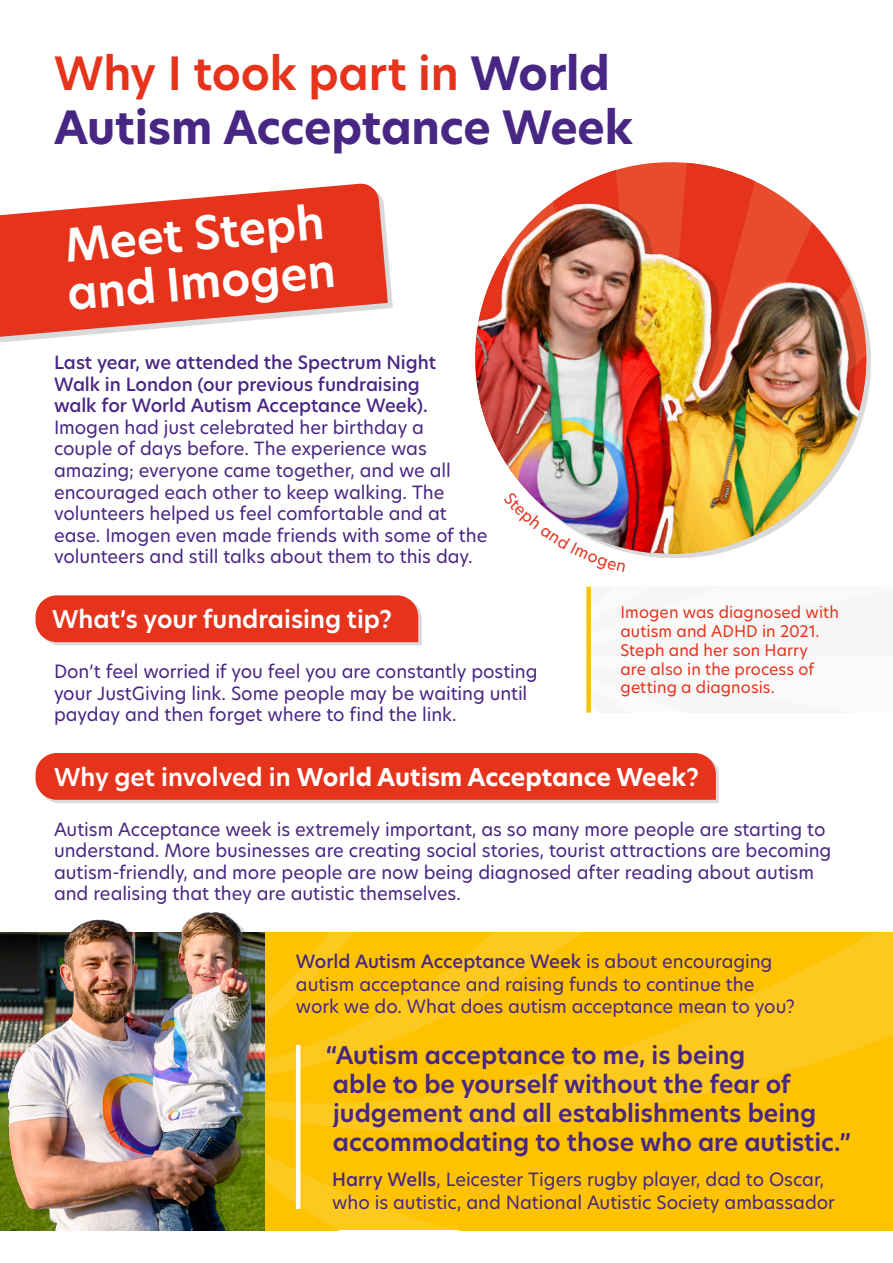
<style>
.page{position:relative;width:893px;height:1263px;background:#fff}
.page>*{position:absolute;margin:0;border:0;box-sizing:border-box;transform-origin:0 0}
.t1{font:700 45px/54px "TP Hero";letter-spacing:-.005em;color:#482683}
.t2{font:600 45px/48.6px "TP Hero";color:#fff}
.t3{font:600 24px/28.8px "TP Hero";color:#482683}
.t4{font:700 24px "TP Hero";color:#fff}
.t5{font:600 24px "TP Hero";color:#fff}
.t6{font:18px/21.6px "TP Hero";letter-spacing:-.005em;color:#482683}
.t7{font:500 18px/21.6px "TP Hero";color:#482683}
.t8{font:15.75px/18.9px "TP Hero";color:#e6331c}
.s1{font-weight:600;color:#e6331c}
.s2{font-weight:600}
.s3{font-weight:500}
</style>
<div class="page">
<div style="left:0;top:188px;width:393px;height:156px;background:#000;opacity:.15"></div>
<svg style="left:0;top:183px;width:388px;height:157px;fill:#e6331c"></svg>
<img style="left:475px;top:162px;width:396px;height:396px">
<svg style="left:264px;top:932px;width:629px;height:298px;background:#fdc408"></svg>
<img style="left:0;top:932px;width:264px;height:298px">
<hr style="left:296px;top:1045px;width:4px;height:164px;background:#fff">
<img style="left:6px;top:912px;width:254px;height:318px">
<div style="left:38px;top:598px;width:383px;height:47px;background:#000;opacity:.15"></div>
<div style="left:36px;top:595px;width:382px;height:47px;background:#e6331c"></div>
<div style="left:38px;top:756px;width:681px;height:47px;background:#dadada"></div>
<div style="left:36px;top:753px;width:680px;height:47px;background:#e6331c"></div>
<div style="left:586px;top:587px;width:5px;height:125px;background:#fdc300"></div>
<svg style="left:503px;top:492px;width:123px;height:66px"></svg>
<h1 class="t1" style="left:54px;top:47px;width:580px"><span class="s1">Why I took part in</span> World<br>Autism Acceptance Week</h1>
<h1 class="t2" style="left:61px;top:221px;width:270px;rotate:-5deg">Meet Steph and Imogen</h1>
<p class="t7" style="left:54px;top:351px;width:384px">Last year, we attended the Spectrum Night<br>Walk in London (our previous fundraising walk for World Autism Acceptance Week).</p>
<p class="t6" style="left:54px;top:416px;width:435px">Imogen had just celebrated her birthday a<br>couple of days before. The experience was amazing; everyone came together, and we all encouraged each other to keep walking. The volunteers helped us feel comfortable and at ease. Imogen even made friends with some of the volunteers and still talks about them to this day.</p>
<h2 class="t5" style="left:52px;top:603px;width:341px">What’s your fundraising tip?</h2>
<p class="t6" style="left:54px;top:660px;width:485px">Don’t feel worried if you feel you are constantly posting your JustGiving link. Some people may be waiting until payday and then forget where to find the link.</p>
<p class="t8" style="left:621px;top:602px;width:220px">Imogen was diagnosed with autism and ADHD in 2021.<br>Steph and her son Harry<br>are also in the process of getting a diagnosis.</p>
<h2 class="t4" style="left:54px;top:761px;width:646px"><span class="s2">Why get involved in</span> World Autism Acceptance Week<span class="s2">?</span></h2>
<p class="t6" style="left:54px;top:818px;width:779px">Autism Acceptance week is extremely important, as so many more people are starting to understand. More businesses are creating social stories, tourist attractions are becoming autism-friendly, and more people are now being diagnosed after reading about autism and realising that they are autistic themselves.</p>
<p class="t6" style="left:296px;top:950px;width:501px;line-height:22.5px"><span class="s3">World Autism Acceptance Week</span> is about encouraging autism acceptance and raising funds to continue the work we do. What does autism acceptance mean to you?</p>
<h2 class="t3" style="left:333px;top:1041px;width:520px;text-indent:-7px">“Autism acceptance to me, is being<br>able to be yourself without the fear of judgement and all establishments being accommodating to those who are autistic.”</h2>
<p class="t6" style="left:332px;top:1168px;width:504px;line-height:22.5px"><span class="s3">Harry Wells</span>, Leicester Tigers rugby player, dad to Oscar, who is autistic, and National Autistic Society ambassador</p>
</div>
